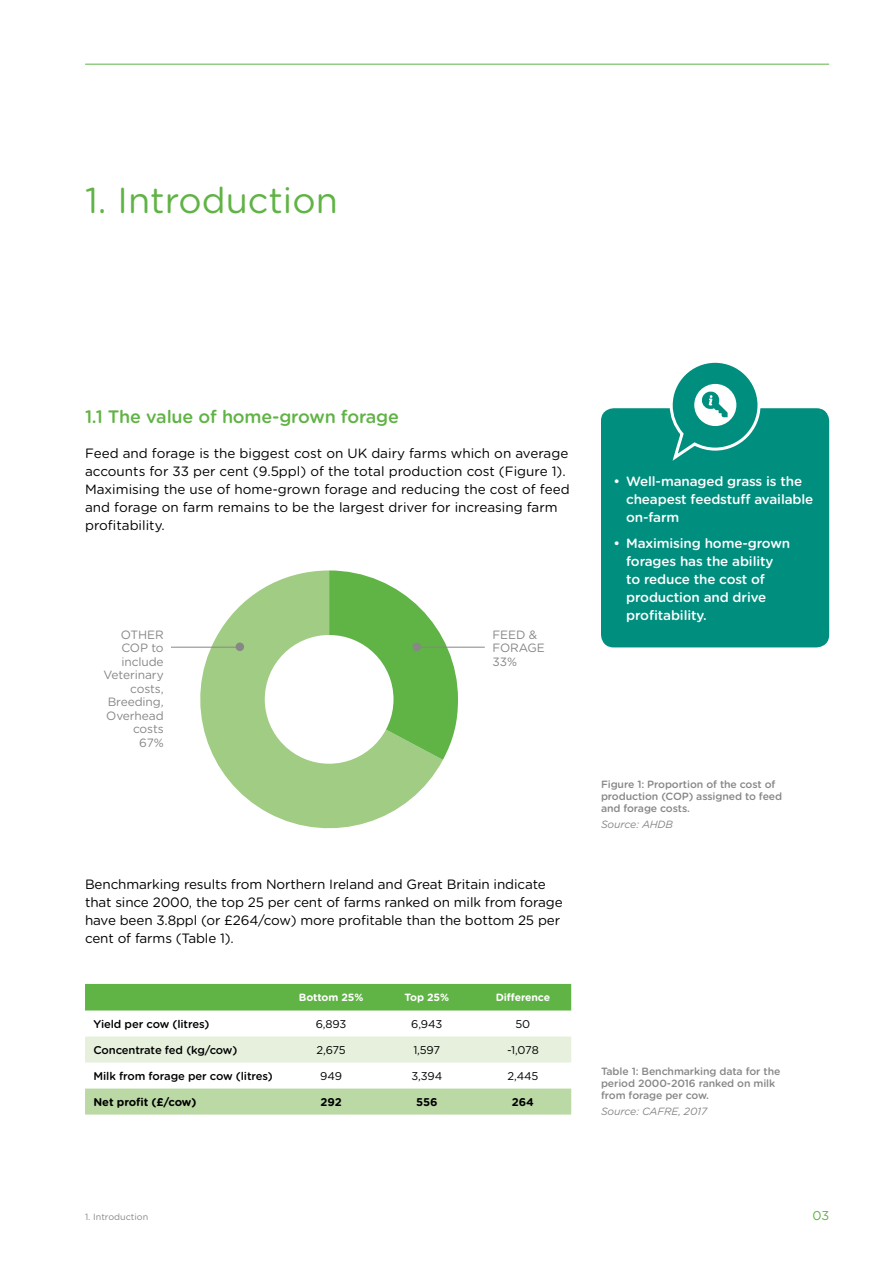
<style>
.page{position:relative;width:893px;height:1263px;background:#fff}
.page>*{position:absolute;margin:0;border:0;box-sizing:border-box;transform-origin:0 0}
.t1{font:36px "Gotham Rounded";color:#60b345}
.t2{font:500 18px "Gotham Rounded";letter-spacing:-.01em;color:#60b345}
.t3{font:13.5px/18px "Gotham Rounded";letter-spacing:-.01em;color:#000}
.t4{font:500 13.5px/18px "Gotham Rounded";letter-spacing:-.01em;color:#fff}
.t5{font:12.75px "Gotham Rounded";color:#60b345}
.t6{font:12px/13.5px "Gotham Rounded";letter-spacing:-.01em;color:#878787;text-align:right}
.t7{font:500 11.25px "Gotham Rounded";letter-spacing:-.01em;color:#000}
.t8{font:11.25px "Gotham Rounded";letter-spacing:-.015em;color:#000}
.t9{font:700 11.25px "Gotham Rounded";letter-spacing:-.01em;color:#000}
.t10{font:500 10.5px/12px "Gotham Rounded";letter-spacing:-.01em;color:#878787}
.t11{font:italic 10.5px "Gotham Rounded";letter-spacing:-.01em;color:#878787}
.t12{font:700 10.5px "Gotham Rounded";letter-spacing:-.01em;color:#fff}
.t13{font:9px "Gotham Rounded";color:#878787}
</style>
<div class="page">
<hr style="left:85px;top:64px;width:744px;height:1px;background:#60b345">
<div style="left:601px;top:408px;width:228px;height:239px;background:#008f7f;border-radius:13px"></div>
<svg style="left:200px;top:570px;width:243px;height:258px;fill:#a1cc84"></svg>
<svg style="left:329px;top:570px;width:129px;height:190px"></svg>
<div style="left:265px;top:635px;width:128px;height:129px;background:#fff;border-radius:50%"></div>
<div style="left:236px;top:642px;width:8px;height:9px;background:#878787;border-radius:50%"></div>
<div style="left:412px;top:642px;width:9px;height:9px;background:#878787;border-radius:50%"></div>
<hr style="left:171px;top:647px;width:68px;height:1px;background:#878787">
<hr style="left:416px;top:647px;width:69px;height:1px;background:#878787">
<div style="left:85px;top:984px;width:486px;height:26px;background:#60b345"></div>
<div style="left:85px;top:1036px;width:486px;height:26px;background:#e6f0dd"></div>
<div style="left:85px;top:1088px;width:486px;height:26px;background:#bbd9a5"></div>
<svg style="left:668px;top:362px;width:94px;height:99px"></svg>
<h1 class="t1" style="left:85px;top:175px;width:254px">1. Introduction</h1>
<h2 class="t2" style="left:85px;top:403px;width:315px">1.1 The value of home-grown forage</h2>
<p class="t3" style="left:85px;top:443px;width:486px">Feed and forage is the biggest cost on UK dairy farms which on average accounts for 33 per cent (9.5ppl) of the total production cost (Figure 1).<br>Maximising the use of home-grown forage and reducing the cost of feed and forage on farm remains to be the largest driver for increasing farm profitability.</p>
<p class="t6" style="left:103px;top:627px;width:62px">OTHER<br>COP to include<br>Veterinary costs,<br>Breeding,<br>Overhead costs<br>67%</p>
<p class="t6" style="left:493px;top:627px;width:54px;text-align:left">FEED &amp;<br>FORAGE<br>33%</p>
<p class="t3" style="left:85px;top:874px;width:479px">Benchmarking results from Northern Ireland and Great Britain indicate that since 2000, the top 25 per cent of farms ranked on milk from forage have been 3.8ppl (or £264/cow) more profitable than the bottom 25 per cent of farms (Table 1).</p>
<p class="t12" style="left:299px;top:990px;width:66px">Bottom 25%</p>
<p class="t12" style="left:405px;top:990px;width:46px">Top 25%</p>
<p class="t12" style="left:496px;top:990px;width:56px">Difference</p>
<p class="t7" style="left:94px;top:1016px;width:117px">Yield per cow (litres)</p>
<p class="t8" style="left:316px;top:1016px;width:32px">6,893</p>
<p class="t8" style="left:411px;top:1016px;width:33px">6,943</p>
<p class="t8" style="left:515px;top:1016px;width:16px">50</p>
<p class="t7" style="left:94px;top:1042px;width:145px">Concentrate fed (kg/cow)</p>
<p class="t8" style="left:316px;top:1042px;width:31px">2,675</p>
<p class="t8" style="left:413px;top:1042px;width:28px">1,597</p>
<p class="t8" style="left:507px;top:1042px;width:33px">-1,078</p>
<p class="t7" style="left:94px;top:1068px;width:181px">Milk from forage per cow (litres)</p>
<p class="t8" style="left:320px;top:1068px;width:23px">949</p>
<p class="t8" style="left:411px;top:1068px;width:32px">3,394</p>
<p class="t8" style="left:507px;top:1068px;width:33px">2,445</p>
<p class="t9" style="left:94px;top:1094px;width:104px">Net profit (£/cow)</p>
<p class="t9" style="left:321px;top:1094px;width:23px">292</p>
<p class="t9" style="left:416px;top:1094px;width:23px">556</p>
<p class="t9" style="left:512px;top:1094px;width:23px">264</p>
<p class="t4" style="left:626px;top:471px;width:189px;text-indent:-13px">• Well-managed grass is the cheapest feedstuff available on-farm</p>
<p class="t4" style="left:626px;top:534px;width:165px;text-indent:-13px">• Maximising home-grown forages has the ability to reduce the cost of production and drive profitability.</p>
<p class="t10" style="left:601px;top:777px;width:183px">Figure 1: Proportion of the cost of production (COP) assigned to feed and forage costs.</p>
<p class="t11" style="left:601px;top:817px;width:74px">Source: AHDB</p>
<p class="t10" style="left:601px;top:1064px;width:181px">Table 1: Benchmarking data for the period 2000-2016 ranked on milk from forage per cow.</p>
<p class="t11" style="left:601px;top:1104px;width:108px">Source: CAFRE, 2017</p>
<p class="t13" style="left:85px;top:1211px;width:65px">1. Introduction</p>
<p class="t5" style="left:812px;top:1207px;width:18px">03</p>
</div>
